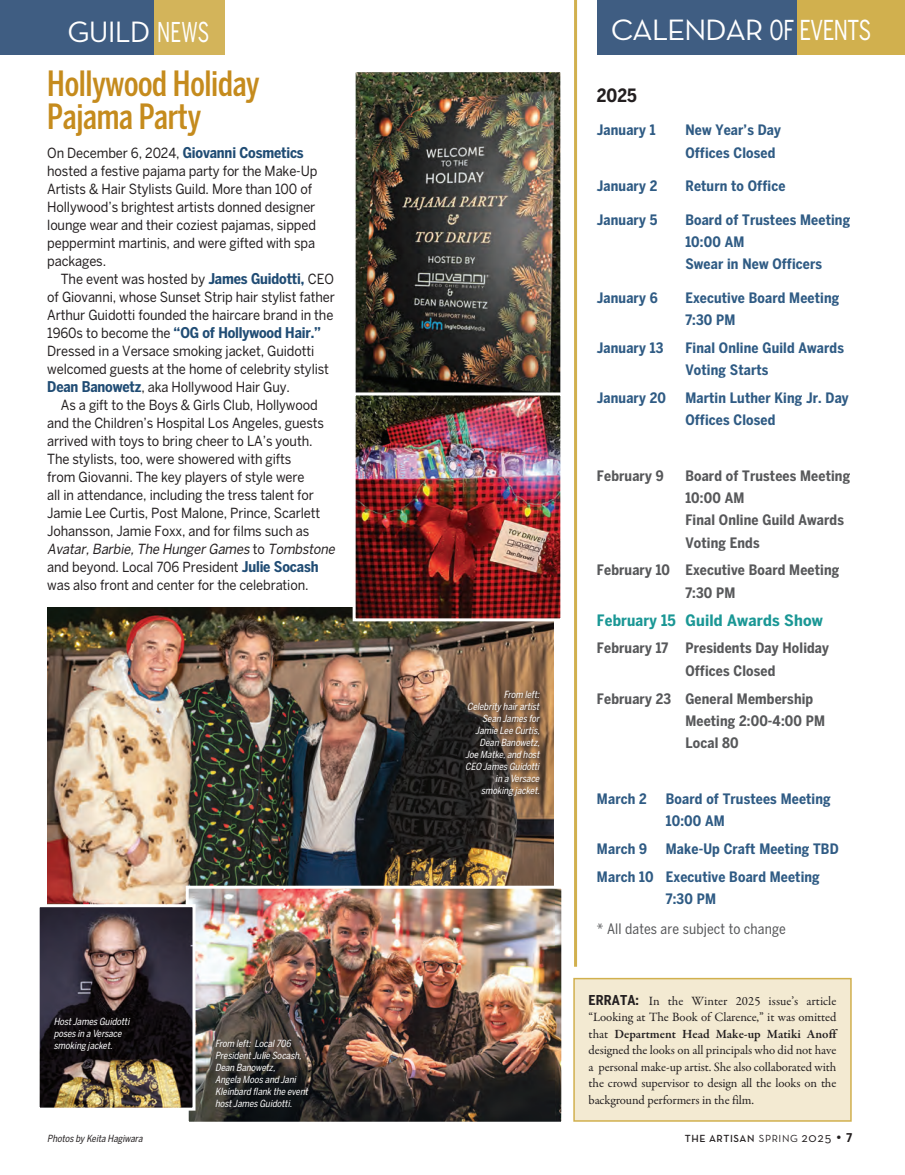
<style>
.page{position:relative;width:905px;height:1175px;background:#fff}
.page>*{position:absolute;margin:0;border:0;box-sizing:border-box;transform-origin:0 0}
.ARTISAN_Guild_News_Title_1{font:500 34.5px "Benton Sans Comp";letter-spacing:-.01em;color:#c58b1d}
.ARTISAN_Feature_Titles{font:30px "Neutra Text";letter-spacing:-.04em;color:#fff;scale:1.05 1}
.ARTISAN_Feature_Titles-2{font:30px "Neutra Text";letter-spacing:-.04em;color:#fff}
.ARTISAN__Body{font:700 18.15px "Benton Sans Cond";color:#231f20}
.ARTISAN__Body-2{font:700 15.6px "Benton Sans Cond";letter-spacing:.01em;color:#1a9795}
.ARTISAN__Body-3{font:700 14.7px "Benton Sans Cond";letter-spacing:-.01em;color:#204c74}
.ARTISAN__Body-4{font:700 14.25px/22px "Benton Sans Cond";letter-spacing:.01em;color:#2f5b84}
.ARTISAN__Body-5{font:700 14.25px/22px "Benton Sans Cond";letter-spacing:.01em;color:#57585a}
.ARTISAN__Body-6{font:14.25px "Benton Sans Cond";letter-spacing:.01em;color:#57585a}
.ARTISAN__Body-7{font:13.8px/18px "Benton Sans";letter-spacing:-.01em;color:#231f20;scale:.92 1}
.ARTISAN__Body-8{font:12.75px/16.5px "Garamond Premr Pro";letter-spacing:-.01em;color:#231f20;text-align:justify}
.t1{font:600 10.5px "Neutra Text";letter-spacing:.055em;color:#231f20}
.t2{font:italic 9.75px/12px "Benton Sans Cond";color:#fff}
.t3{font:italic 9.75px "Benton Sans Cond";color:#231f20}
.s1{font-family:"Benton Sans Cond";font-size:27.15px}
.s2{font-family:"Benton Sans Cond";font-weight:700;font-size:14.7px;color:#204c74}
.s3{font-family:"Benton Sans";font-weight:400;font-size:13.8px;color:#231f20}
.s4{font-style:italic}
.s5{font-family:"Benton Sans Cond";font-weight:700;font-size:13.5px}
.s6{font-weight:600}
.s7{font-weight:400}
.s8{font-weight:400;font-size:13.5px}
.s9{font-family:"Benton Sans Cond";font-weight:700;font-size:12px}
</style>
<div class="page">
<img style="left:47px;top:608px;width:507px;height:296px">
<div style="left:597px;top:0;width:199px;height:54px;background:#3f5d82"></div>
<div style="left:797px;top:0;width:107px;height:54px;background:#d1b04e"></div>
<div style="left:0;top:0;width:172px;height:55px;background:#3f5d82"></div>
<div style="left:154px;top:0;width:71px;height:55px;background:#d3b45a"></div>
<hr style="left:574px;top:0;width:3px;height:966px;background:#d1b04e">
<img style="left:356px;top:73px;width:203px;height:319px">
<div style="left:352px;top:69px;width:211px;height:348px;border:3px solid #fff"></div>
<img style="left:356px;top:396px;width:203px;height:221px">
<div style="left:352px;top:392px;width:211px;height:229px;border:3px solid #fff"></div>
<img style="left:190px;top:889px;width:370px;height:231px">
<div style="left:186px;top:885px;width:378px;height:239px;border:3px solid #fff"></div>
<img style="left:41px;top:908px;width:150px;height:198px">
<div style="left:37px;top:904px;width:158px;height:206px;border:3px solid #fff"></div>
<div style="left:573px;top:977px;width:278px;height:144px;background:#f3ead2;border:2px solid #d1b04e"></div>
<div style="left:464px;top:689px;width:82px;height:112px;background:#231f20;opacity:.92"></div>
<p class="ARTISAN_Feature_Titles-2" style="left:67px;top:13px;width:143px">GUILD <span class="s1">NEWS</span></p>
<p class="ARTISAN_Feature_Titles" style="left:610px;top:12px;width:250px">CALENDAR <span class="s1">OF EVENTS</span></p>
<p class="ARTISAN_Guild_News_Title_1" style="left:47px;top:64px;width:214px">Hollywood Holiday</p>
<p class="ARTISAN_Guild_News_Title_1" style="left:47px;top:97px;width:155px">Pajama Party</p>
<p class="ARTISAN__Body-7" style="left:47px;top:143px;width:295px">On December 6, 2024, <span class="s2">Giovanni Cosmetics </span>hosted a festive pajama party for the Make-Up Artists &amp; Hair Stylists Guild. More than 100 of Hollywood’s brightest artists donned designer lounge wear and their coziest pajamas, sipped peppermint martinis, and were gifted with spa packages.</p>
<p class="ARTISAN__Body-7" style="left:47px;top:269px;width:314px;text-align:justify;text-indent:14px">The event was hosted by <span class="s2">James Guidotti,</span> CEO of Giovanni, whose Sunset Strip hair stylist father Arthur Guidotti founded the haircare brand in the</p>
<p class="ARTISAN__Body-3" style="left:47px;top:323px;width:275px"><span class="s3">1960s to become the</span> “OG of Hollywood Hair.”</p>
<p class="ARTISAN__Body-7" style="left:47px;top:341px;width:308px">Dressed in a Versace smoking jacket, Guidotti welcomed guests at the home of celebrity stylist<br><span class="s2">Dean Banowetz</span>, aka Hollywood Hair Guy.</p>
<p class="ARTISAN__Body-7" style="left:47px;top:395px;width:317px;text-indent:14px">As a gift to the Boys &amp; Girls Club, Hollywood and the Children’s Hospital Los Angeles, guests arrived with toys to bring cheer to LA’s youth.<br>The stylists, too, were showered with gifts<br>from Giovanni. The key players of style were<br>all in attendance, including the tress talent for Jamie Lee Curtis, Post Malone, Prince, Scarlett Johansson, Jamie Foxx, and for films such as <span class="s4">Avatar,Barbie,The HungerGames</span> t o <span class="s4">Tombstone </span>and beyond. Local 706 President <span class="s2">Julie Socash </span>was also front and center for the celebration.</p>
<p class="t2" style="left:54px;top:1015px;width:79px">HostJames Guidotti poses in a Versace smoking jacket.</p>
<p class="t3" style="left:47px;top:1133px;width:99px">Photos by Keita Hagiwara</p>
<p class="t2" style="left:215px;top:1037px;width:96px">From left: Local706<br>PresidentJulie Socash,<br>Dean Banowetz,<br>Angela Moos and Jani<br>Kleinbard flank the event hostJames Guidotti.</p>
<p class="t2" style="left:465px;top:688px;width:78px;text-align:right">From left:<br>Celebrity hairartist<br>Sean James for<br>Jamie Lee Curtis,<br>Dean Banowetz,<br>Joe Matke,and host<br>CEO James Guidotti in a Versace smoking jacket.</p>
<p class="ARTISAN__Body" style="left:597px;top:84px;width:41px">2025</p>
<p class="ARTISAN__Body-4" style="left:597px;top:119px;width:60px">January 1</p>
<p class="ARTISAN__Body-4" style="left:685px;top:119px;width:97px">New Year’s Day<br>Offices Closed</p>
<p class="ARTISAN__Body-4" style="left:597px;top:175px;width:62px">January 2</p>
<p class="ARTISAN__Body-4" style="left:685px;top:175px;width:101px">Return to Office</p>
<p class="ARTISAN__Body-4" style="left:597px;top:209px;width:62px">January 5</p>
<p class="ARTISAN__Body-4" style="left:685px;top:209px;width:166px">Board of Trustees Meeting<br>10:00 AM<br>Swear in New Officers</p>
<p class="ARTISAN__Body-4" style="left:597px;top:287px;width:62px">January 6</p>
<p class="ARTISAN__Body-4" style="left:685px;top:287px;width:155px">Executive Board Meeting<br>7:30 PM</p>
<p class="ARTISAN__Body-4" style="left:597px;top:337px;width:68px">January 13</p>
<p class="ARTISAN__Body-4" style="left:685px;top:337px;width:160px">Final Online Guild Awards<br>Voting Starts</p>
<p class="ARTISAN__Body-4" style="left:597px;top:387px;width:70px">January 20</p>
<p class="ARTISAN__Body-4" style="left:685px;top:387px;width:165px">Martin Luther King Jr. Day<br>Offices Closed</p>
<p class="ARTISAN__Body-5" style="left:597px;top:465px;width:68px">February 9</p>
<p class="ARTISAN__Body-5" style="left:685px;top:465px;width:166px">Board of Trustees Meeting<br>10:00 AM<br>Final Online Guild Awards<br>Voting Ends</p>
<p class="ARTISAN__Body-5" style="left:685px;top:559px;width:155px;text-indent:-88px">February 10 Executive Board Meeting<br>7:30 PM</p>
<p class="ARTISAN__Body-2" style="left:597px;top:610px;width:227px">February 15 Guild Awards Show</p>
<p class="ARTISAN__Body-5" style="left:685px;top:637px;width:145px;text-indent:-88px">February 17 Presidents Day Holiday<br>Offices Closed</p>
<p class="ARTISAN__Body-5" style="left:685px;top:687px;width:141px;text-indent:-88px">February 23 General Membership<br>Meeting 2:00-4:00 PM<br>Local 80</p>
<p class="ARTISAN__Body-4" style="left:597px;top:787px;width:51px">March 2</p>
<p class="ARTISAN__Body-4" style="left:666px;top:787px;width:166px">Board of Trustees Meeting<br>10:00 AM</p>
<p class="ARTISAN__Body-4" style="left:597px;top:837px;width:52px">March 9</p>
<p class="ARTISAN__Body-4" style="left:666px;top:837px;width:174px">Make-Up Craft Meeting TBD</p>
<p class="ARTISAN__Body-4" style="left:666px;top:865px;width:155px;text-indent:-69px">March 10 Executive Board Meeting<br>7:30 PM</p>
<p class="ARTISAN__Body-6" style="left:597px;top:920px;width:190px">* All dates are subject to change</p>
<p class="ARTISAN__Body-8" style="left:588px;top:992px;width:249px"><span class="s5">ERRATA:</span> In the Winter 2025 issue’s article “Looking at The Book of Clarence,” it was omitted that <span class="s6">Department Head Make-up Matiki Anoff </span>designed the looks on all principals who did not have a personal make-up artist. She also collaborated with the crowd supervisor to design all the looks on the background performers in the film.</p>
<p class="t1" style="left:684px;top:1131px;width:169px">THE ARTISAN <span class="s7">SPRING</span> <span class="s8">2025</span> <span class="s5">•</span> <span class="s9">7</span></p>
</div>
